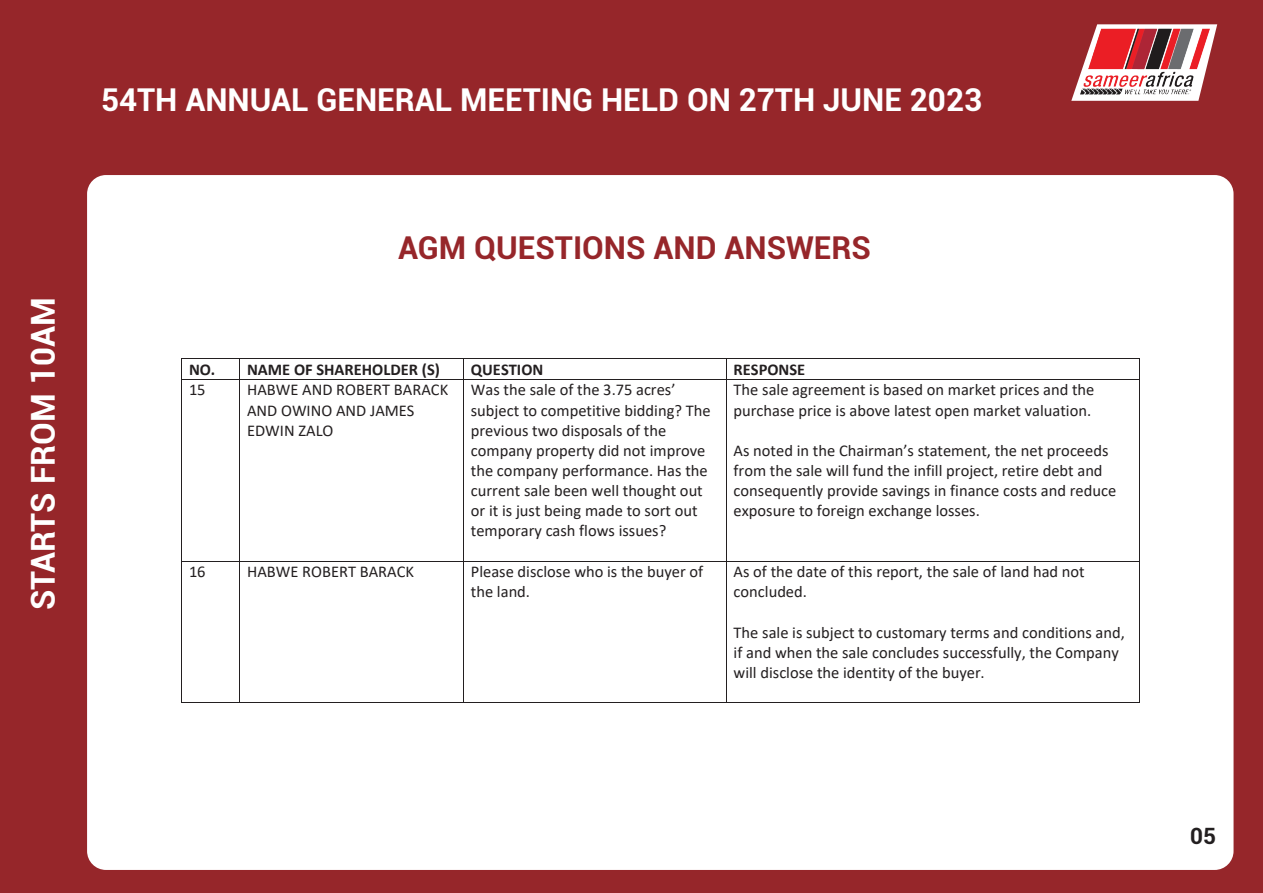
<style>
.page{position:relative;width:1263px;height:893px;background:#96262a}
.page>*{position:absolute;margin:0;border:0;box-sizing:border-box;transform-origin:0 0}
.t1{font:700 33px "Roboto";color:#fff}
.t2{font:700 31.5px "Roboto";color:#fff}
.t3{font:700 31.5px "Roboto";color:#96262a}
.t4{font:700 22.5px "Roboto";color:#231f20}
.t5{font:16.5px/20.1px "Calibri";color:#231f20}
.t6{font:700 16.5px "Calibri";color:#231f20}
</style>
<div class="page">
<div style="left:87px;top:175px;width:1146px;height:695px;background:#fff;border-radius:19px"></div>
<svg style="left:1071px;top:24px;width:146px;height:77px"></svg>
<img style="left:1080px;top:24px;width:129px;height:77px">
<hr style="left:182px;top:358px;width:57px;height:1px;background:#231f20">
<hr style="left:240px;top:358px;width:223px;height:1px;background:#231f20">
<hr style="left:464px;top:358px;width:262px;height:1px;background:#231f20">
<hr style="left:726px;top:358px;width:413px;height:1px;background:#231f20">
<svg style="left:181px;top:358px;width:1px;height:22px"></svg>
<hr style="left:182px;top:379px;width:57px;height:1px;background:#231f20">
<svg style="left:239px;top:358px;width:1px;height:22px"></svg>
<hr style="left:240px;top:379px;width:223px;height:1px;background:#231f20">
<svg style="left:463px;top:358px;width:1px;height:22px"></svg>
<hr style="left:464px;top:379px;width:262px;height:1px;background:#231f20">
<svg style="left:726px;top:359px;width:1px;height:20px"></svg>
<hr style="left:726px;top:379px;width:413px;height:1px;background:#231f20">
<svg style="left:1139px;top:358px;width:1px;height:22px"></svg>
<hr style="left:181px;top:380px;width:1px;height:181px;background:#231f20">
<hr style="left:239px;top:380px;width:1px;height:181px;background:#231f20">
<hr style="left:463px;top:380px;width:1px;height:181px;background:#231f20">
<hr style="left:726px;top:380px;width:1px;height:181px;background:#231f20">
<hr style="left:1139px;top:380px;width:1px;height:181px;background:#231f20">
<hr style="left:182px;top:561px;width:57px;height:1px;background:#231f20">
<hr style="left:240px;top:561px;width:223px;height:1px;background:#231f20">
<hr style="left:464px;top:561px;width:262px;height:1px;background:#231f20">
<hr style="left:726px;top:561px;width:413px;height:1px;background:#231f20">
<hr style="left:181px;top:561px;width:1px;height:141px;background:#231f20">
<hr style="left:182px;top:702px;width:57px;height:1px;background:#231f20">
<hr style="left:239px;top:561px;width:1px;height:141px;background:#231f20">
<hr style="left:240px;top:702px;width:223px;height:1px;background:#231f20">
<hr style="left:463px;top:561px;width:1px;height:141px;background:#231f20">
<hr style="left:464px;top:702px;width:262px;height:1px;background:#231f20">
<hr style="left:726px;top:561px;width:1px;height:141px;background:#231f20">
<hr style="left:726px;top:702px;width:413px;height:1px;background:#231f20">
<hr style="left:1139px;top:561px;width:1px;height:141px;background:#231f20">
<h2 class="t2" style="left:101px;top:78px;width:883px">54TH ANNUAL GENERAL MEETING HELD ON 27TH JUNE 2023</h2>
<h1 class="t1" style="left:20px;top:610px;width:314px;rotate:-90deg">STARTS FROM 10AM</h1>
<h2 class="t3" style="left:398px;top:226px;width:474px">AGM QUESTIONS AND ANSWERS</h2>
<p class="t6" style="left:189px;top:357px;width:252px">NO. NAME OF SHAREHOLDER (S)</p>
<p class="t6" style="left:471px;top:357px;width:74px">QUESTION</p>
<p class="t6" style="left:734px;top:357px;width:73px">RESPONSE</p>
<p class="t5" style="left:189px;top:380px;width:18px">15</p>
<p class="t5" style="left:247px;top:380px;width:203px">HABWE AND ROBERT BARACK<br>AND OWINO AND JAMES<br>EDWIN ZALO</p>
<p class="t5" style="left:471px;top:380px;width:241px">Was the sale of the 3.75 acres’ subject to competitive bidding? The previous two disposals of the company property did not improve the company performance. Has the current sale been well thought out or it is just being made to sort out temporary cash flows issues?</p>
<p class="t5" style="left:734px;top:380px;width:362px">The sale agreement is based on market prices and the purchase price is above latest open market valuation.</p>
<p class="t5" style="left:734px;top:440px;width:384px">As noted in the Chairman’s statement, the net proceeds from the sale will fund the infill project, retire debt and consequently provide savings in finance costs and reduce exposure to foreign exchange losses.</p>
<p class="t5" style="left:189px;top:561px;width:18px">16</p>
<p class="t5" style="left:247px;top:561px;width:169px">HABWE ROBERT BARACK</p>
<p class="t5" style="left:471px;top:561px;width:234px">Please disclose who is the buyer of the land.</p>
<p class="t5" style="left:734px;top:561px;width:353px">As of the date of this report, the sale of land had not concluded.</p>
<p class="t5" style="left:734px;top:622px;width:393px">The sale is subject to customary terms and conditions and, if and when the sale concludes successfully, the Company will disclose the identity of the buyer.</p>
<h3 class="t4" style="left:1190px;top:820px;width:27px">05</h3>
</div>
